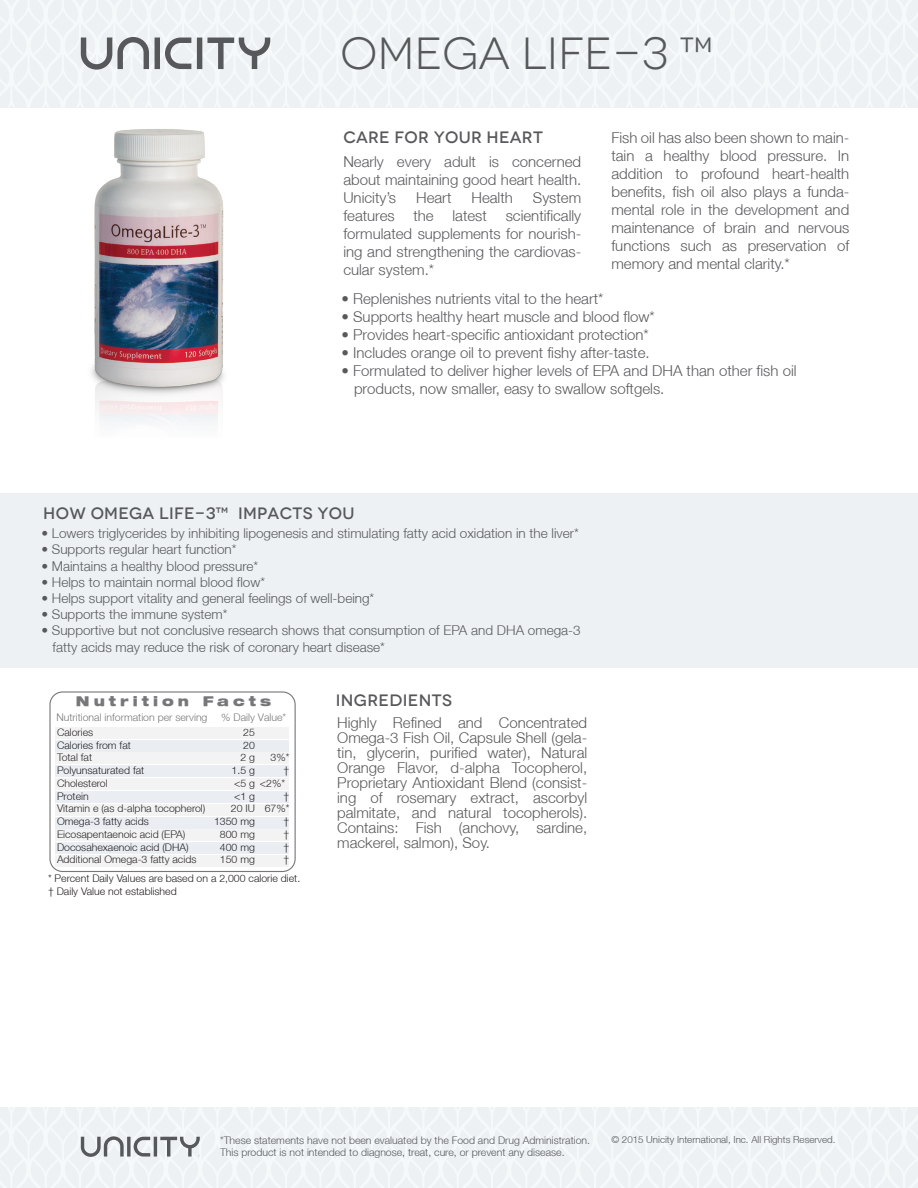
<style>
.page{position:relative;width:918px;height:1188px;background:#fff}
.page>*{position:absolute;margin:0;border:0;box-sizing:border-box;transform-origin:0 0}
.t1{font:45px "Novecentowide";color:#57585a}
.t2{font:500 16.5px "Novecentowide";letter-spacing:.015em;color:#57585a}
.t3{font:300 15px/18px "Helvetica Neue LT";color:#58595b;text-align:justify}
.t4{font:300 15px/15px "Helvetica Neue LT";color:#59595b;text-align:justify}
.t5{font:300 13.5px/16.2px "Helvetica Neue LT";color:#59595b}
.t6{font:900 expanded 13.5px "Helvetica Neue LT";letter-spacing:.3em;color:#77777a}
.t7{font:300 10.5px/12.8px "Helvetica Neue LT";color:#231f20}
.t8{font:300 10.5px/12.6px "Helvetica Neue LT";color:#57585a}
.t9{font:300 10.5px "Helvetica Neue LT";color:#77777a}
.t10{font:300 9.75px "Helvetica Neue LT";color:#57585a}
</style>
<div class="page">
<svg style="left:0;top:1107px;width:918px;height:81px;fill:#edf1f3"></svg>
<svg style="left:81px;top:1136px;width:119px;height:21px"></svg>
<div style="left:49px;top:691px;width:247px;height:181px;border:1px solid #77777a;border-radius:13px"></div>
<div style="left:56px;top:727px;width:233px;height:12px;background:#f3f3f3"></div>
<div style="left:56px;top:740px;width:233px;height:12px;background:#eaedf1"></div>
<div style="left:56px;top:753px;width:233px;height:11px;background:#f3f3f3"></div>
<div style="left:56px;top:765px;width:233px;height:12px;background:#eaedf1"></div>
<div style="left:56px;top:778px;width:233px;height:12px;background:#f3f3f3"></div>
<div style="left:56px;top:791px;width:233px;height:12px;background:#eaedf1"></div>
<div style="left:56px;top:804px;width:233px;height:11px;background:#f3f3f3"></div>
<div style="left:56px;top:817px;width:233px;height:11px;background:#eaedf1"></div>
<div style="left:56px;top:830px;width:233px;height:11px;background:#f3f3f3"></div>
<div style="left:56px;top:843px;width:233px;height:11px;background:#eaedf1"></div>
<div style="left:56px;top:855px;width:233px;height:12px;background:#f3f3f3"></div>
<div style="left:0;top:493px;width:918px;height:175px;background:#edf1f3"></div>
<svg style="left:0;top:0;width:918px;height:108px;fill:#edf1f3"></svg>
<svg style="left:81px;top:37px;width:189px;height:33px"></svg>
<img style="left:91px;top:129px;width:133px;height:297px">
<h1 class="t1" style="left:341px;top:27px;width:376px">OMEGA LIFE-3 ™</h1>
<p class="t2" style="left:343px;top:127px;width:201px">CARE FOR YOUR HEART</p>
<p class="t3" style="left:611px;top:128px;width:239px">Fish oil has also been shown to main&shy;tain a healthy blood pressure. In addition to profound heart-health benefits, fish oil also plays a funda&shy;mental role in the development and maintenance of brain and nervous functions such as preservation of memory and mental clarity.*</p>
<p class="t3" style="left:343px;top:152px;width:239px">Nearly every adult is concerned about maintaining good heart health.<br>Unicity’s</p>
<p class="t3" style="left:416px;top:188px;width:37px">Heart</p>
<p class="t3" style="left:471px;top:188px;width:43px">Health</p>
<p class="t3" style="left:533px;top:188px;width:50px">System</p>
<p class="t3" style="left:343px;top:206px;width:239px;text-indent:162px">scientifically formulated supplements for nourish&shy;ing and strengthening the cardiovas&shy;cular system.*</p>
<p class="t3" style="left:342px;top:289px;width:263px">• Replenishes nutrients vital to the heart*</p>
<p class="t3" style="left:342px;top:307px;width:315px">• Supports healthy heart muscle and blood flow*</p>
<p class="t3" style="left:342px;top:325px;width:309px">• Provides heart-specific antioxidant protection*</p>
<p class="t3" style="left:342px;top:343px;width:310px">• Includes orange oil to prevent fishy after-taste.</p>
<p class="t3" style="left:354px;top:361px;width:444px;text-indent:-13px">• Formulated to deliver higher levels of EPA and DHA than other fish oil products, now smaller, easy to swallow softgels.</p>
<p class="t3" style="left:343px;top:206px;width:53px">features</p>
<p class="t3" style="left:413px;top:206px;width:22px">the</p>
<p class="t3" style="left:453px;top:206px;width:36px">latest</p>
<p class="t2" style="left:43px;top:503px;width:313px">HOW OMEGA LIFE-3™ IMPACTS YOU</p>
<p class="t5" style="left:41px;top:525px;width:539px">• Lowers triglycerides by inhibiting lipogenesis and stimulating fatty acid oxidation in the liver*</p>
<p class="t5" style="left:41px;top:541px;width:197px">• Supports regular heart function*</p>
<p class="t5" style="left:41px;top:557px;width:218px">• Maintains a healthy blood pressure*</p>
<p class="t5" style="left:41px;top:574px;width:225px">• Helps to maintain normal blood flow*</p>
<p class="t5" style="left:41px;top:590px;width:335px">• Helps support vitality and general feelings of well-being*</p>
<p class="t5" style="left:41px;top:606px;width:188px">• Supports the immune system*</p>
<p class="t5" style="left:53px;top:622px;width:530px;text-indent:-11px">• Supportive but not conclusive research shows that consumption of EPA and DHA omega-3 fatty acids may reduce the risk of coronary heart disease*</p>
<p class="t6" style="left:76px;top:693px;width:197px">Nutrition Facts</p>
<p class="t9" style="left:56px;top:711px;width:153px">Nutritional information per serving</p>
<p class="t9" style="left:221px;top:711px;width:66px">% Daily Value*</p>
<p class="t7" style="left:57px;top:726px;width:150px">Calories<br>Calories from fat<br>Total fat<br>Polyunsaturated fat<br>Cholesterol<br>Protein<br>Vitamin e (as d-alpha tocopherol)<br>Omega-3 fatty acids<br>Eicosapentaenoic acid (EPA)<br>Docosahexaenoic acid (DHA)<br>Additional Omega-3 fatty acids</p>
<p class="t7" style="left:48px;top:872px;width:254px">* Percent Daily Values are based on a 2,000 calorie diet. † Daily Value not established</p>
<p class="t7" style="left:214px;top:726px;width:42px;text-align:right">25<br>20<br>2 g<br>1.5 g<br>&lt;5 g<br>&lt;1 g<br>20 IU<br>1350 mg<br>800 mg<br>400 mg<br>150 mg</p>
<p class="t7" style="left:271px;top:751px;width:20px">3%*</p>
<p class="t7" style="left:284px;top:764px;width:7px">†</p>
<p class="t7" style="left:260px;top:777px;width:27px">&lt;2%*</p>
<p class="t7" style="left:284px;top:789px;width:7px">†</p>
<p class="t7" style="left:265px;top:802px;width:26px">67%*</p>
<p class="t7" style="left:284px;top:815px;width:7px">†</p>
<p class="t7" style="left:284px;top:828px;width:7px">†</p>
<p class="t7" style="left:284px;top:840px;width:7px">†</p>
<p class="t7" style="left:284px;top:853px;width:7px">†</p>
<p class="t2" style="left:336px;top:690px;width:118px">INGREDIENTS</p>
<p class="t4" style="left:337px;top:715px;width:252px">Highly Refined and Concentrated Omega-3 Fish Oil, Capsule Shell (gela&shy;tin, glycerin, purified water), Natural Orange Flavor, d-alpha Tocopherol, Proprietary Antioxidant Blend (consist&shy;ing of rosemary extract, ascorbyl palmitate, and natural tocopherols).<br>Contains: Fish (anchovy, sardine, mackerel, salmon), Soy.</p>
<p class="t8" style="left:220px;top:1134px;width:372px">*These statements have not been evaluated by the Food and Drug Administration.<br>This product is not intended to diagnose, treat, cure, or prevent any disease.</p>
<p class="t10" style="left:611px;top:1134px;width:225px">© 2015 Unicity International, Inc. All Rights Reserved.</p>
</div>
